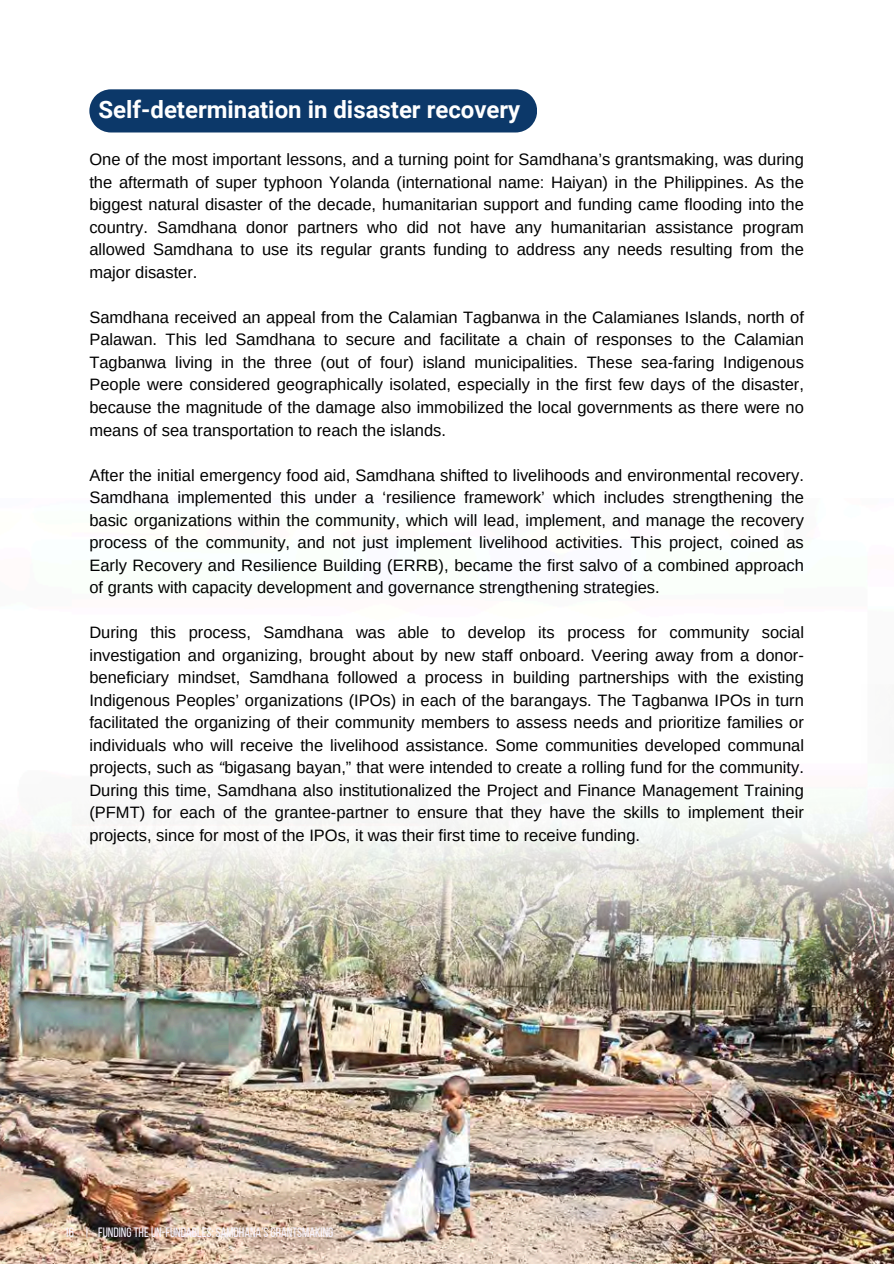
<style>
.page{position:relative;width:894px;height:1264px;background:#fff}
.page>*{position:absolute;margin:0;border:0;box-sizing:border-box;transform-origin:0 0}
.t1{font:700 24px "Roboto";color:#fff}
.t2{font:16.5px/22.5px "Arimo";color:#000;text-align:justify}
.t3{font:13.5px "Bebas Neue";color:#f7f3ff}
.s1{font-style:italic}
</style>
<div class="page">
<div style="left:89px;top:89px;width:448px;height:43px;background:#0c3869"></div>
<img style="left:0;top:1060px;width:893px;height:203px">
<img style="left:0;top:790px;width:893px;height:270px">
<h1 class="t1" style="left:98px;top:95px;width:423px">Self-determination in disaster recovery</h1>
<h2 class="t2" style="left:89px;top:148px;width:716px">One of the most important lessons, and a turning point for Samdhana’s grantsmaking, was during the aftermath of super typhoon Yolanda (international name: Haiyan) in the Philippines. As the biggest natural disaster of the decade, humanitarian support and funding came flooding into the country. Samdhana donor partners who did not have any humanitarian assistance program allowed Samdhana to use its regular grants funding to address any needs resulting from the major disaster.</h2>
<h2 class="t2" style="left:89px;top:306px;width:716px">Samdhana received an appeal from the Calamian Tagbanwa in the Calamianes Islands, north of Palawan. This led Samdhana to secure and facilitate a chain of responses to the Calamian Tagbanwa living in the three (out of four) island municipalities. These sea-faring Indigenous People were considered geographically isolated, especially in the first few days of the disaster, because the magnitude of the damage also immobilized the local governments as there were no means of sea transportation to reach the islands.</h2>
<p class="t2" style="left:89px;top:463px;width:716px">After the initial emergency food aid, Samdhana shifted to livelihoods and environmental recovery.<br>Samdhana implemented this under a ‘resilience framework’ which includes strengthening the basic organizations within the community, which will lead, implement, and manage the recovery process of the community, and not just implement livelihood activities. This project, coined as Early Recovery and Resilience Building (ERRB), became the first salvo of a combined approach of grants with capacity development and governance strengthening strategies.</p>
<p class="t2" style="left:89px;top:621px;width:716px">During this process, Samdhana was able to develop its process for community social investigation and organizing, brought about by new staff onboard. Veering away from a donor&shy;beneficiary mindset, Samdhana followed a process in building partnerships with the existing Indigenous Peoples’ organizations (IPOs) in each of the barangays. The Tagbanwa IPOs in turn facilitated the organizing of their community members to assess needs and prioritize families or individuals who will receive the livelihood assistance. Some communities developed communal projects, such as <span class="s1">“</span>bigasang bayan,” that were intended to create a rolling fund for the community.<br>During this time, Samdhana also institutionalized the Project and Finance Management Training (PFMT) for each of the grantee-partner to ensure that they have the skills to implement their projects, since for most of the IPOs, it was their first time to receive funding.</p>
<p class="t3" style="left:64px;top:1226px;width:270px">16 | FUNDING THE UN-FUNDABLES: SAMDHANA’S GRANTSMAKING</p>
</div>
